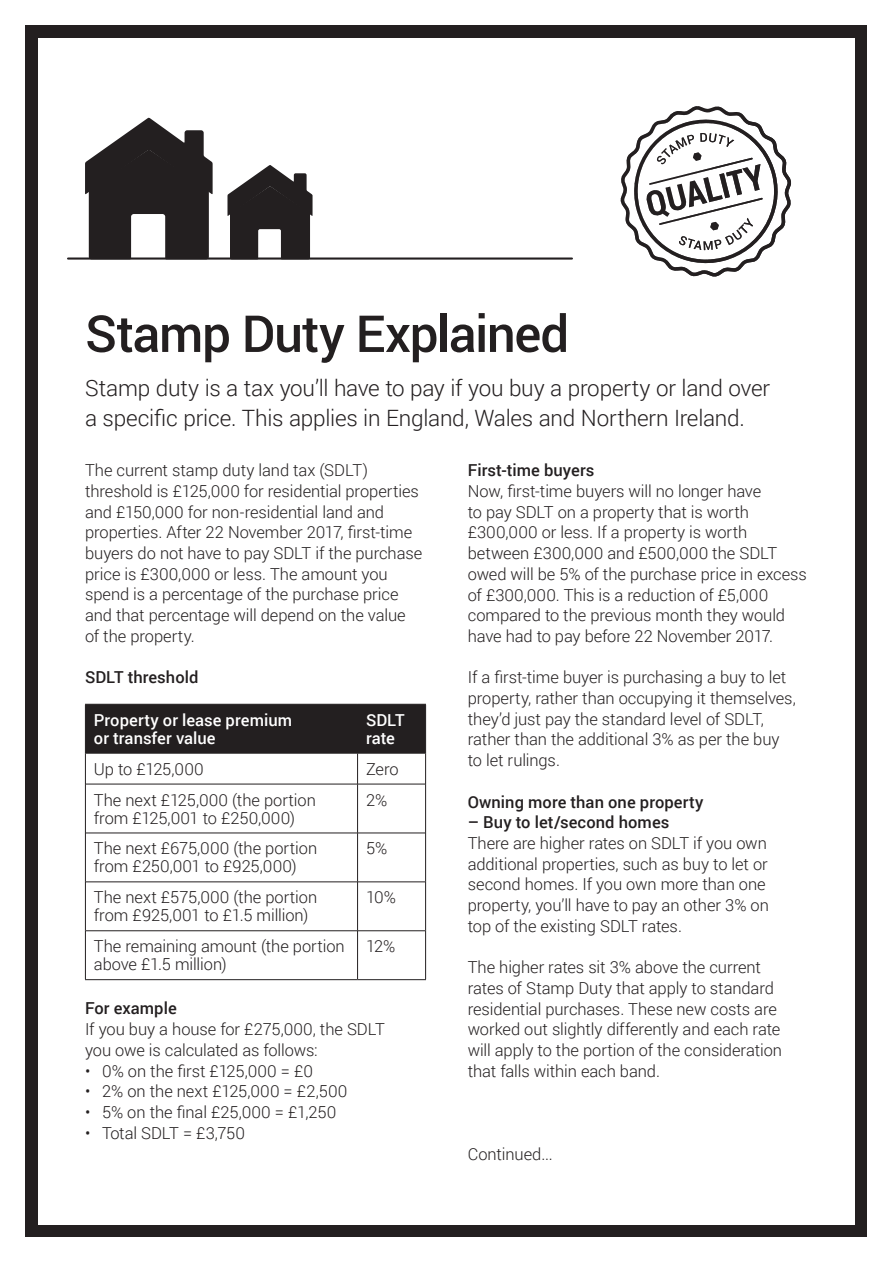
<style>
.page{position:relative;width:893px;height:1263px;background:#fff}
.page>*{position:absolute;margin:0;border:0;box-sizing:border-box;transform-origin:0 0}
.t1{font:500 51px "Roboto";letter-spacing:-.025em;color:#231f20}
.t2{font:300 22.5px/30px "Roboto";letter-spacing:-.01em;color:#231f20}
.t3{font:300 16.5px/20.7px "Roboto";letter-spacing:-.005em;color:#231f20}
.t4{font:500 16.5px "Roboto";letter-spacing:.005em;color:#231f20}
.t5{font:500 16.5px/18px "Roboto";color:#fff}
</style>
<div class="page">
<div style="left:26px;top:26px;width:841px;height:1211px;background:#231f20"></div>
<div style="left:38px;top:38px;width:817px;height:1187px;background:#fff"></div>
<svg style="left:227px;top:165px;width:86px;height:92px"></svg>
<hr style="left:68px;top:257px;width:504px;height:3px;background:#231f20">
<svg style="left:85px;top:117px;width:128px;height:141px"></svg>
<img style="left:620px;top:106px;width:171px;height:171px">
<div style="left:86px;top:705px;width:339px;height:48px;background:#231f20"></div>
<hr style="left:85px;top:705px;width:1px;height:48px;background:#231f20">
<hr style="left:85px;top:704px;width:273px;height:1px;background:#231f20">
<hr style="left:86px;top:753px;width:272px;height:1px;background:#231f20">
<hr style="left:357px;top:705px;width:1px;height:48px;background:#231f20">
<hr style="left:358px;top:704px;width:68px;height:1px;background:#231f20">
<hr style="left:425px;top:705px;width:1px;height:48px;background:#231f20">
<hr style="left:358px;top:753px;width:67px;height:1px;background:#231f20">
<hr style="left:85px;top:753px;width:1px;height:31px;background:#231f20">
<hr style="left:85px;top:784px;width:1px;height:49px;background:#231f20">
<hr style="left:86px;top:784px;width:272px;height:1px;background:#231f20">
<hr style="left:357px;top:753px;width:1px;height:31px;background:#231f20">
<hr style="left:357px;top:784px;width:1px;height:49px;background:#231f20">
<hr style="left:425px;top:753px;width:1px;height:31px;background:#231f20">
<hr style="left:425px;top:784px;width:1px;height:49px;background:#231f20">
<hr style="left:358px;top:784px;width:67px;height:1px;background:#231f20">
<hr style="left:85px;top:833px;width:1px;height:49px;background:#231f20">
<hr style="left:86px;top:833px;width:272px;height:1px;background:#231f20">
<hr style="left:357px;top:833px;width:1px;height:49px;background:#231f20">
<hr style="left:358px;top:833px;width:67px;height:1px;background:#231f20">
<hr style="left:425px;top:833px;width:1px;height:49px;background:#231f20">
<hr style="left:85px;top:882px;width:1px;height:49px;background:#231f20">
<hr style="left:86px;top:882px;width:272px;height:1px;background:#231f20">
<hr style="left:357px;top:882px;width:1px;height:48px;background:#231f20">
<hr style="left:358px;top:882px;width:67px;height:1px;background:#231f20">
<hr style="left:425px;top:882px;width:1px;height:49px;background:#231f20">
<hr style="left:85px;top:931px;width:1px;height:48px;background:#231f20">
<hr style="left:86px;top:930px;width:272px;height:1px;background:#231f20">
<hr style="left:85px;top:979px;width:273px;height:1px;background:#231f20">
<hr style="left:357px;top:931px;width:1px;height:48px;background:#231f20">
<hr style="left:358px;top:930px;width:67px;height:1px;background:#231f20">
<hr style="left:425px;top:931px;width:1px;height:48px;background:#231f20">
<hr style="left:358px;top:979px;width:68px;height:1px;background:#231f20">
<h1 class="t1" style="left:85px;top:298px;width:486px">Stamp Duty Explained</h1>
<h2 class="t2" style="left:85px;top:372px;width:686px">Stamp duty is a tax you’ll have to pay if you buy a property or land over a specific price. This applies in England, Wales and Northern Ireland.</h2>
<p class="t3" style="left:85px;top:459px;width:339px">The current stamp duty land tax (SDLT) threshold is £125,000 for residential properties and £150,000 for non-residential land and properties. After 22 November 2017, first-time buyers do not have to pay SDLT if the purchase price is £300,000 or less. The amount you spend is a percentage of the purchase price and that percentage will depend on the value of the property.</p>
<p class="t4" style="left:85px;top:666px;width:115px">SDLT threshold</p>
<p class="t5" style="left:94px;top:710px;width:200px">Property or lease premium or transfer value</p>
<p class="t5" style="left:366px;top:710px;width:40px">SDLT rate</p>
<p class="t3" style="left:94px;top:758px;width:111px">Up to £125,000</p>
<p class="t3" style="left:366px;top:758px;width:34px">Zero</p>
<p class="t3" style="left:94px;top:790px;width:224px;line-height:18px">The next £125,000 (the portion from £125,001 to £250,000)</p>
<p class="t3" style="left:366px;top:789px;width:23px">2%</p>
<p class="t3" style="left:94px;top:839px;width:225px;line-height:18px">The next £675,000 (the portion from £250,001 to £925,000)</p>
<p class="t3" style="left:366px;top:838px;width:23px">5%</p>
<p class="t3" style="left:94px;top:888px;width:225px;line-height:18px">The next £575,000 (the portion from £925,001 to £1.5 million)</p>
<p class="t3" style="left:366px;top:887px;width:31px">10%</p>
<p class="t3" style="left:94px;top:937px;width:252px;line-height:18px">The remaining amount (the portion above £1.5 million)</p>
<p class="t3" style="left:366px;top:935px;width:31px">12%</p>
<p class="t4" style="left:85px;top:997px;width:93px">For example</p>
<p class="t3" style="left:85px;top:1018px;width:301px">If you buy a house for £275,000, the SDLT you owe is calculated as follows:</p>
<p class="t3" style="left:85px;top:1060px;width:229px">• 0% on the first £125,000 = £0</p>
<p class="t3" style="left:85px;top:1080px;width:264px">• 2% on the next £125,000 = £2,500</p>
<p class="t3" style="left:85px;top:1101px;width:253px">• 5% on the final £25,000 = £1,250</p>
<p class="t3" style="left:85px;top:1122px;width:162px">• Total SDLT = £3,750</p>
<p class="t4" style="left:468px;top:459px;width:128px">First-time buyers</p>
<p class="t3" style="left:468px;top:480px;width:340px">Now, first-time buyers will no longer have<br>to pay SDLT on a property that is worth £300,000 or less. If a property is worth between £300,000 and £500,000 the SDLT owed will be 5% of the purchase price in excess of £300,000. This is a reduction of £5,000 compared to the previous month they would have had to pay before 22 November 2017.</p>
<p class="t3" style="left:468px;top:667px;width:330px">If a first-time buyer is purchasing a buy to let property, rather than occupying it themselves, they’d just pay the standard level of SDLT, rather than the additional 3% as per the buy to let rulings.</p>
<p class="t4" style="left:468px;top:790px;width:237px">Owning more than one property</p>
<p class="t4" style="left:468px;top:811px;width:203px">– Buy to let/second homes</p>
<p class="t3" style="left:468px;top:832px;width:303px">There are higher rates on SDLT if you own additional properties, such as buy to let or second homes. If you own more than one property, you’ll have to pay an other 3% on top of the existing SDLT rates.</p>
<p class="t3" style="left:468px;top:956px;width:316px">The higher rates sit 3% above the current rates of Stamp Duty that apply to standard residential purchases. These new costs are worked out slightly differently and each rate will apply to the portion of the consideration that falls within each band.</p>
<p class="t3" style="left:468px;top:1143px;width:87px">Continued...</p>
</div>
